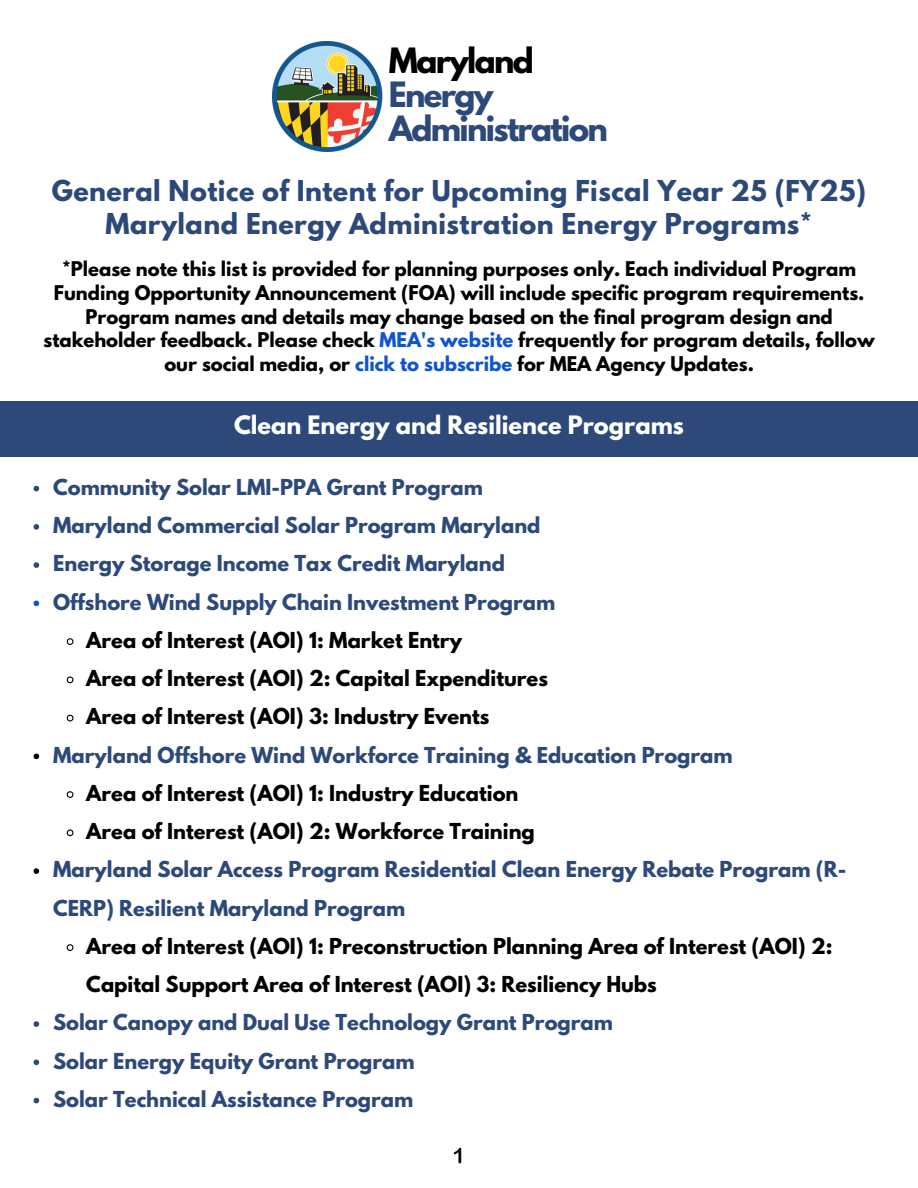
<style>
.page{position:relative;width:918px;height:1188px;background:#fff}
.page>*{position:absolute;margin:0;border:0;box-sizing:border-box;transform-origin:0 0}
.t1{font:700 30.9px/34.2px "League Spartan";letter-spacing:-.055em;color:#2d497a}
.t2{font:700 25.5px/32.7px "League Spartan";letter-spacing:.015em;color:#2d497a;text-align:center}
.t3{font:700 22.5px "League Spartan";color:#fff}
.t4{font:700 19.5px/38.2px "League Spartan";color:#2d497a}
.t5{font:700 19.5px/38.2px "League Spartan";color:#000}
.t6{font:700 18px/23.7px "League Spartan";color:#000;text-align:center}
.s1{color:#000}
.s2{color:#15c}
</style>
<div class="page">
<img style="left:272px;top:41px;width:111px;height:111px">
<div style="left:0;top:401px;width:918px;height:55px;background:#2d497a"></div>
<svg style="left:34px;top:486px;width:5px;height:5px"></svg>
<svg style="left:34px;top:524px;width:5px;height:6px"></svg>
<svg style="left:34px;top:562px;width:5px;height:6px"></svg>
<svg style="left:34px;top:601px;width:5px;height:5px"></svg>
<svg style="left:66px;top:638px;width:8px;height:7px"></svg>
<svg style="left:66px;top:676px;width:8px;height:8px"></svg>
<svg style="left:66px;top:714px;width:8px;height:8px"></svg>
<svg style="left:34px;top:754px;width:5px;height:5px"></svg>
<svg style="left:66px;top:791px;width:8px;height:7px"></svg>
<svg style="left:66px;top:829px;width:8px;height:8px"></svg>
<svg style="left:34px;top:868px;width:5px;height:6px"></svg>
<svg style="left:66px;top:944px;width:8px;height:7px"></svg>
<svg style="left:34px;top:1021px;width:5px;height:6px"></svg>
<svg style="left:34px;top:1060px;width:5px;height:5px"></svg>
<svg style="left:34px;top:1098px;width:5px;height:5px"></svg>
<svg style="left:454px;top:1148px;width:7px;height:15px"></svg>
<p class="t1" style="left:389px;top:47px;width:221px"><span class="s1">Maryland<br></span>Energy<br>Administration</p>
<h1 class="t2" style="left:52px;top:178px;width:816px">General Notice of Intent for Upcoming Fiscal Year 25 (FY25)<br>Maryland Energy Administration Energy Programs*</h1>
<h2 class="t6" style="left:44px;top:260px;width:833px">*Please note this list is provided for planning purposes only. Each individual Program Funding Opportunity Announcement (FOA) will include specific program requirements.<br>Program names and details may change based on the final program design and stakeholder feedback. Please check <span class="s2">MEA's website</span> frequently for program details, follow our social media, or <span class="s2">click to subscribe</span> for MEA Agency Updates.</h2>
<h4 class="t3" style="left:234px;top:414px;width:451px">Clean Energy and Resilience Programs</h4>
<h3 class="t4" style="left:53px;top:470px;width:431px">Community Solar LMI-PPA Grant Program</h3>
<p class="t4" style="left:53px;top:509px;width:489px">Maryland Commercial Solar Program Maryland</p>
<p class="t4" style="left:53px;top:547px;width:453px">Energy Storage Income Tax Credit Maryland</p>
<p class="t4" style="left:53px;top:585px;width:504px">Offshore Wind Supply Chain Investment Program</p>
<p class="t5" style="left:86px;top:623px;width:377px">Area of Interest (AOI) 1: Market Entry</p>
<p class="t5" style="left:86px;top:662px;width:463px">Area of Interest (AOI) 2: Capital Expenditures</p>
<p class="t5" style="left:86px;top:700px;width:405px">Area of Interest (AOI) 3: Industry Events</p>
<p class="t4" style="left:53px;top:738px;width:681px">Maryland Offshore Wind Workforce Training &amp; Education Program</p>
<p class="t5" style="left:86px;top:776px;width:434px">Area of Interest (AOI) 1: Industry Education</p>
<p class="t5" style="left:86px;top:815px;width:450px">Area of Interest (AOI) 2: Workforce Training</p>
<p class="t4" style="left:53px;top:853px;width:795px">Maryland Solar Access Program Residential Clean Energy Rebate Program (R-<br>CERP) Resilient Maryland Program</p>
<p class="t5" style="left:86px;top:929px;width:748px">Area of Interest (AOI) 1: Preconstruction Planning Area of Interest (AOI) 2:<br>Capital Support Area of Interest (AOI) 3: Resiliency Hubs</p>
<p class="t4" style="left:53px;top:1006px;width:561px">Solar Canopy and Dual Use Technology Grant Program</p>
<p class="t4" style="left:53px;top:1044px;width:363px">Solar Energy Equity Grant Program</p>
<p class="t4" style="left:53px;top:1082px;width:362px">Solar Technical Assistance Program</p>
</div>
